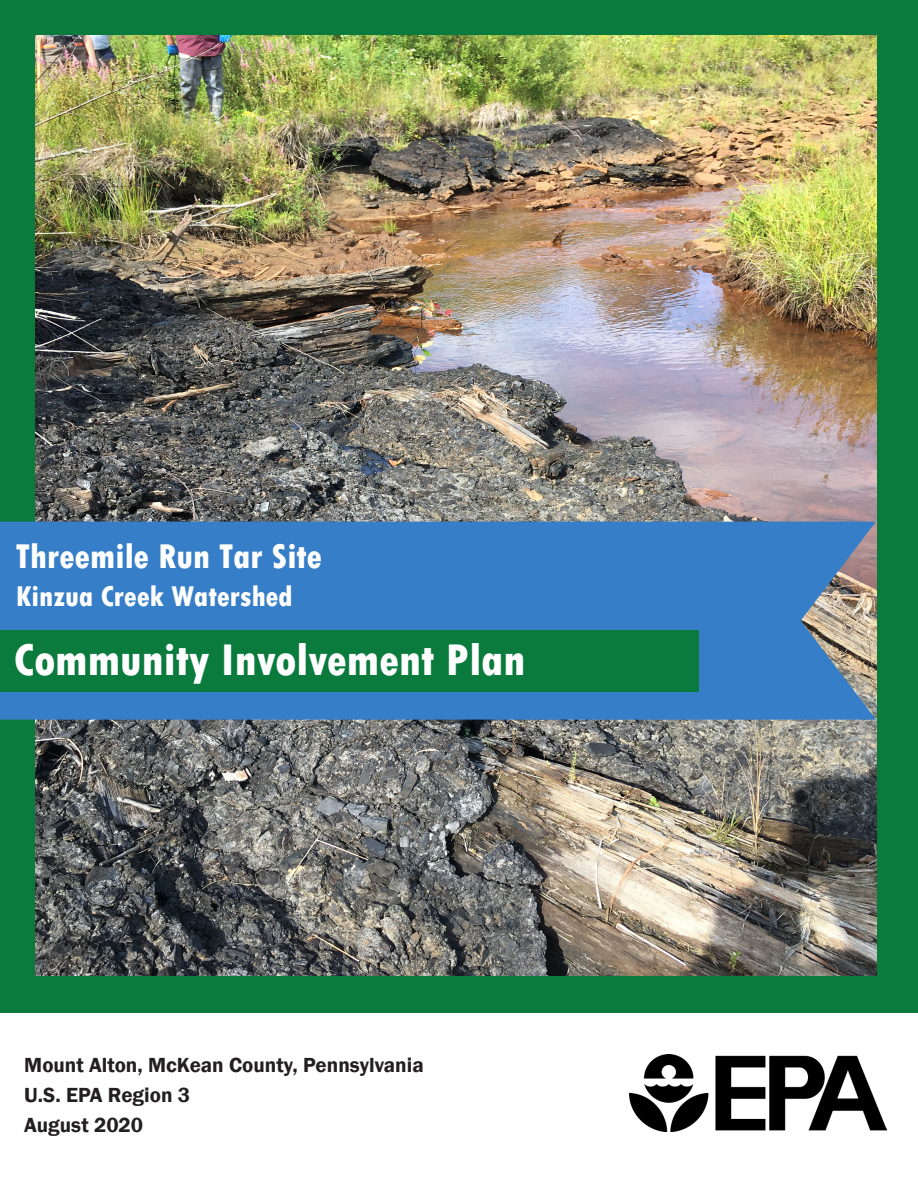
<style>
.page{position:relative;width:918px;height:1188px;background:#fff}
.page>*{position:absolute;margin:0;border:0;box-sizing:border-box;transform-origin:0 0}
.t1{font:800 condensed 46.5px "Tw Cen";color:#fff}
.t2{font:800 36px "Tw Cen MT Condensed";color:#fff}
.t3{font:800 30px "Tw Cen MT Condensed";color:#fff}
.t4{font:21px/30px "Franklin Gothic Demi";color:#231f20}
</style>
<div class="page">
<div style="left:0;top:0;width:918px;height:1013px;background:#0a7b3c"></div>
<img style="left:36px;top:36px;width:840px;height:940px">
<div style="left:0;top:522px;width:876px;height:198px;background:#367ec7"></div>
<div style="left:0;top:630px;width:698px;height:62px;background:#0a7b3c"></div>
<img style="left:629px;top:1054px;width:258px;height:78px">
<p class="t2" style="left:16px;top:535px;width:308px">Threemile Run Tar Site</p>
<p class="t3" style="left:16px;top:579px;width:278px">Kinzua Creek Watershed</p>
<p class="t1" style="left:14px;top:633px;width:513px">Community Involvement Plan</p>
<p class="t4" style="left:24px;top:1050px;width:401px">Mount Alton, McKean County, Pennsylvania</p>
<p class="t4" style="left:24px;top:1080px;width:167px">U.S. EPA Region 3<br>August 2020</p>
</div>
